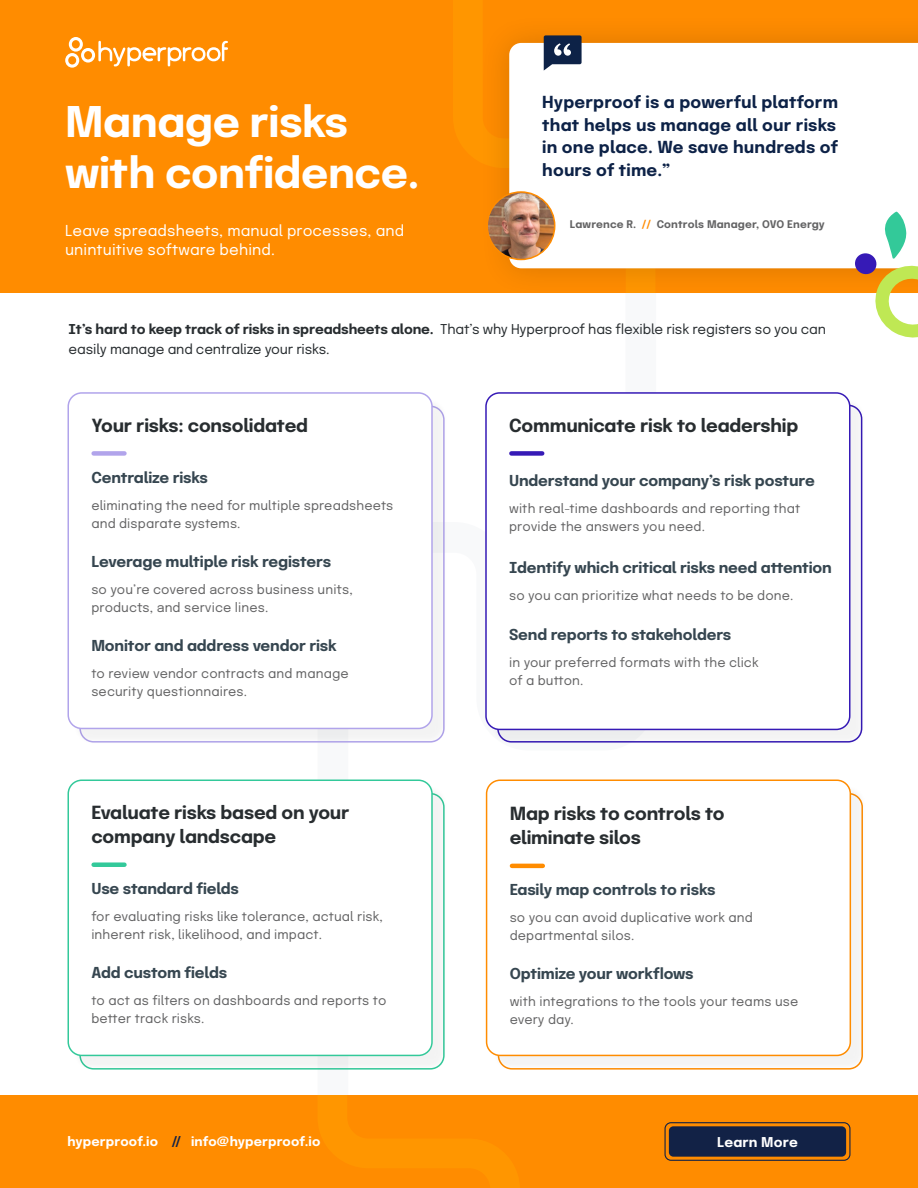
<style>
.page{position:relative;width:918px;height:1188px;background:#fff}
.page>*{position:absolute;margin:0;border:0;box-sizing:border-box;transform-origin:0 0}
.t1{font:42px/51px "Epilogue";letter-spacing:-.01em;color:#fff}
.t2{font:18px/24px "Epilogue";letter-spacing:-.01em;color:#282d30}
.t3{font:16.5px/22.5px "Epilogue";letter-spacing:.01em;color:#0d2247;text-align:justify}
.t4{font:15px "Epilogue";letter-spacing:-.01em;color:#364650}
.t5{font:15px/19.5px "Epilogue";letter-spacing:.01em;color:#fff}
.t6{font:13.5px/19.5px "Epilogue";letter-spacing:-.01em;color:#282d30}
.t7{font:13.5px "Epilogue";letter-spacing:.01em;color:#fff}
.t8{font:12.75px/18px "Epilogue";letter-spacing:.01em;color:#646465}
.t9{font:12.75px "Epilogue";letter-spacing:.01em;color:#fff}
.t10{font:10.5px "Epilogue";letter-spacing:.01em;color:#646465}
.s1{color:#ff8c00}
.s2{color:#122246}
</style>
<div class="page">
<div style="left:0;top:0;width:918px;height:292px;background:#ff8c00"></div>
<svg style="left:65px;top:37px;width:163px;height:30px"></svg>
<div style="left:73px;top:398px;width:375px;height:347px;background:#000;opacity:.05"></div>
<div style="left:68px;top:393px;width:364px;height:335px;background:#fff;border-radius:14px"></div>
<div style="left:68px;top:392px;width:365px;height:337px;border:2px solid #b1a4eb;border-radius:14px"></div>
<div style="left:94px;top:451px;width:30px;height:5px;background:#b1a4eb"></div>
<div style="left:479px;top:12px;width:439px;height:287px;background:#000;opacity:.15"></div>
<div style="left:509px;top:43px;width:409px;height:225px;background:#fff"></div>
<svg style="left:544px;top:35px;width:38px;height:36px"></svg>
<img style="left:487px;top:192px;width:68px;height:68px;border-radius:34px">
<div style="left:486px;top:191px;width:69px;height:69px;border:2px solid #ff8c00;border-radius:50%"></div>
<svg style="left:854px;top:212px;width:64px;height:126px"></svg>
<div style="left:73px;top:785px;width:375px;height:287px;background:#000;opacity:.05"></div>
<div style="left:68px;top:780px;width:364px;height:275px;background:#fff;border-radius:14px"></div>
<div style="left:68px;top:780px;width:365px;height:276px;border:2px solid #33c99a;border-radius:14px"></div>
<div style="left:94px;top:862px;width:30px;height:5px;background:#33c99a"></div>
<div style="left:491px;top:398px;width:375px;height:348px;background:#000;opacity:.05"></div>
<div style="left:486px;top:393px;width:364px;height:336px;background:#fff;border-radius:14px"></div>
<div style="left:485px;top:392px;width:365px;height:338px;border:2px solid #361ab6;border-radius:14px"></div>
<div style="left:511px;top:451px;width:31px;height:5px;background:#361ab6"></div>
<div style="left:491px;top:785px;width:375px;height:287px;background:#000;opacity:.05"></div>
<div style="left:487px;top:780px;width:363px;height:275px;background:#fff;border-radius:14px"></div>
<div style="left:486px;top:780px;width:365px;height:276px;border:2px solid #ff8c00;border-radius:14px"></div>
<hr style="left:512px;top:864px;width:31px;height:4px;background:#ff8c00">
<div style="left:0;top:1095px;width:918px;height:93px;background:#ff8c00"></div>
<div style="left:669px;top:1126px;width:177px;height:31px;background:#122246;border-radius:4px"></div>
<div style="left:664px;top:1122px;width:186px;height:39px;border:1px solid #122246;border-radius:6px"></div>
<h1 class="t1" style="left:65px;top:94px;width:356px">Manage risks with confidence.</h1>
<p class="t5" style="left:65px;top:220px;width:341px">Leave spreadsheets, manual processes, and unintuitive software behind.</p>
<p class="t3" style="left:542px;top:90px;width:297px">Hyperproof is a powerful platform that helps us manage all our risks in one place. We save hundreds of hours of time.”</p>
<p class="t10" style="left:570px;top:217px;width:256px">Lawrence R. <span class="s1">//</span> Controls Manager, OVO Energy</p>
<p class="t6" style="left:69px;top:319px;width:759px">It’s hard to keep track of risks in spreadsheets alone. That’s why Hyperproof has flexible risk registers so you can easily manage and centralize your risks.</p>
<h2 class="t2" style="left:91px;top:412px;width:218px">Your risks: consolidated</h2>
<p class="t4" style="left:91px;top:467px;width:118px">Centralize risks</p>
<p class="t8" style="left:91px;top:495px;width:303px">eliminating the need for multiple spreadsheets and disparate systems.</p>
<p class="t4" style="left:91px;top:551px;width:241px">Leverage multiple risk registers</p>
<p class="t8" style="left:91px;top:579px;width:263px">so you’re covered across business units, products, and service lines.</p>
<p class="t4" style="left:91px;top:635px;width:247px">Monitor and address vendor risk</p>
<p class="t8" style="left:91px;top:663px;width:259px">to review vendor contracts and manage security questionnaires.</p>
<h2 class="t2" style="left:91px;top:800px;width:260px">Evaluate risks based on your company landscape</h2>
<p class="t4" style="left:91px;top:878px;width:149px">Use standard fields</p>
<p class="t8" style="left:91px;top:907px;width:293px">for evaluating risks like tolerance, actual risk, inherent risk, likelihood, and impact.</p>
<p class="t4" style="left:91px;top:962px;width:137px">Add custom fields</p>
<p class="t8" style="left:91px;top:991px;width:297px">to act as filters on dashboards and reports to better track risks.</p>
<h2 class="t2" style="left:509px;top:412px;width:291px">Communicate risk to leadership</h2>
<p class="t4" style="left:509px;top:470px;width:307px">Understand your company’s risk posture</p>
<p class="t8" style="left:509px;top:498px;width:293px">with real-time dashboards and reporting that provide the answers you need.</p>
<p class="t4" style="left:509px;top:557px;width:324px">Identify which critical risks need attention</p>
<p class="t8" style="left:509px;top:585px;width:286px">so you can prioritize what needs to be done.</p>
<p class="t4" style="left:509px;top:624px;width:224px">Send reports to stakeholders</p>
<p class="t8" style="left:509px;top:653px;width:251px">in your preferred formats with the click of a button.</p>
<h2 class="t2" style="left:510px;top:801px;width:216px">Map risks to controls to eliminate silos</h2>
<p class="t4" style="left:510px;top:879px;width:207px">Easily map controls to risks</p>
<p class="t8" style="left:510px;top:908px;width:245px">so you can avoid duplicative work and departmental silos.</p>
<p class="t4" style="left:510px;top:963px;width:186px">Optimize your workflows</p>
<p class="t8" style="left:510px;top:992px;width:290px">with integrations to the tools your teams use every day.</p>
<p class="t9" style="left:67px;top:1133px;width:254px">hyperproof.io <span class="s2">//</span> info@hyperproof.io</p>
<p class="t7" style="left:717px;top:1133px;width:82px">Learn More</p>
</div>
